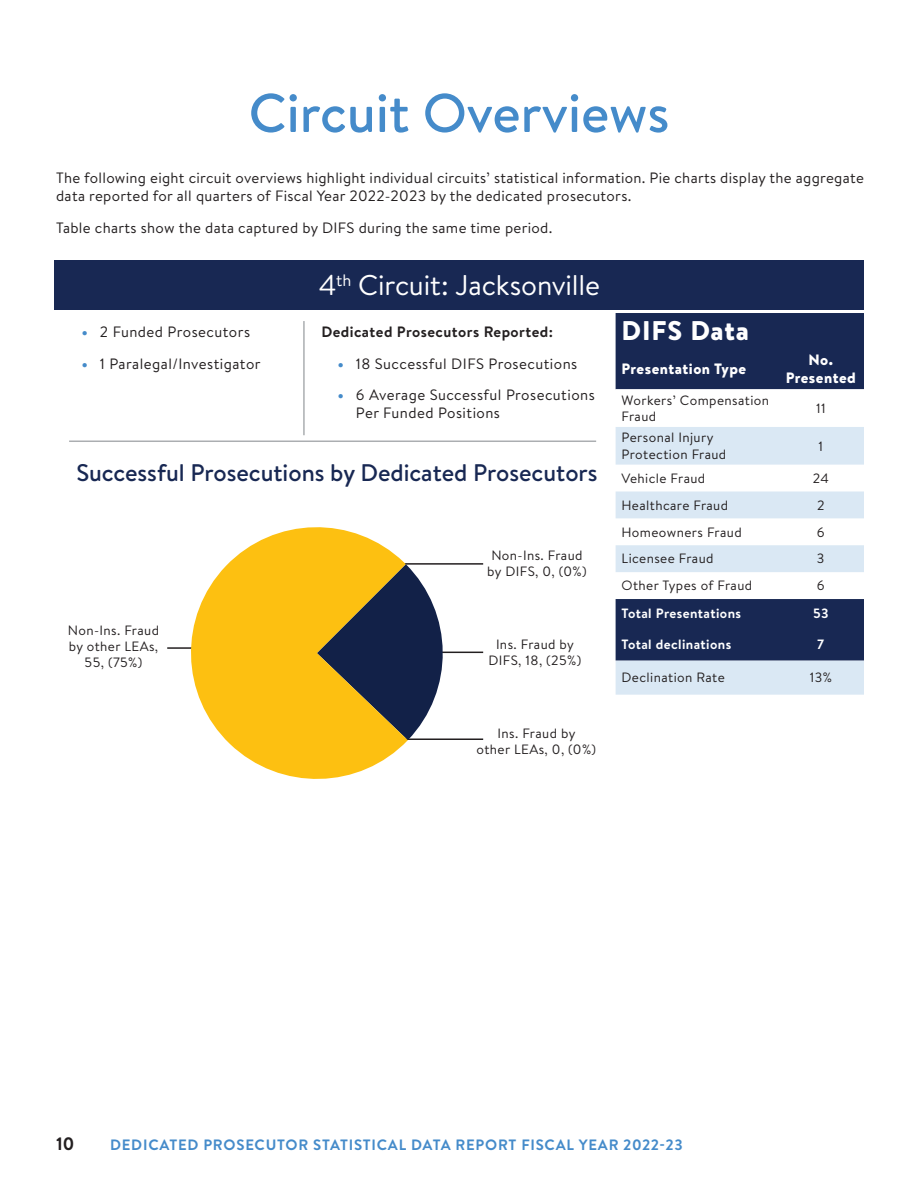
<style>
.page{position:relative;width:918px;height:1188px;background:#fff}
.page>*{position:absolute;margin:0;border:0;box-sizing:border-box;transform-origin:0 0}
.t1{font:500 54.45px "Brandon Text";color:#458bca}
.t2{font:28.5px "Brandon Text";letter-spacing:-.005em;color:#fff}
.t3{font:900 27px "Brandon Text";letter-spacing:.03em;color:#fff}
.t4{font:500 24px "Brandon Text";color:#182853}
.t5{font:700 18px "Brandon Text";color:#231f20}
.t6{font:15px/18px "Brandon Text";letter-spacing:.02em;color:#231f20}
.t7{font:700 15px "Brandon Text";letter-spacing:.05em;color:#458bca}
.t8{font:700 15px "Brandon Text";letter-spacing:.03em;color:#231f20}
.t9{font:900 15px/18px "Brandon Text";letter-spacing:.03em;color:#fff;text-align:center}
.t10{font:13.5px/16.2px "Brandon Text";letter-spacing:.03em;color:#231f20;text-align:center}
.t11{font:700 13.5px "Brandon Text";letter-spacing:.03em;color:#fff}
.s1{font-weight:900;color:#458bca}
</style>
<div class="page">
<hr style="left:167px;top:647px;width:88px;height:2px;background:#231f20">
<div style="left:616px;top:313px;width:248px;height:77px;background:#182853"></div>
<svg style="left:616px;top:427px;width:248px;height:268px;fill:#dae8f4"></svg>
<div style="left:616px;top:599px;width:248px;height:61px;background:#182853"></div>
<div style="left:55px;top:261px;width:809px;height:49px;background:#182853"></div>
<hr style="left:69px;top:441px;width:527px;height:1px;background:#abaeb1">
<hr style="left:303px;top:321px;width:2px;height:114px;background:#abaeb1">
<hr style="left:388px;top:563px;width:95px;height:2px;background:#231f20">
<hr style="left:388px;top:652px;width:95px;height:1px;background:#231f20">
<hr style="left:388px;top:738px;width:95px;height:2px;background:#231f20">
<svg style="left:408px;top:564px;width:47px;height:176px"></svg>
<svg style="left:178px;top:527px;width:230px;height:252px;fill:#fdc011"></svg>
<p class="t1" style="left:249px;top:76px;width:422px">Circuit Overviews</p>
<p class="t6" style="left:56px;top:169px;width:809px">The following eight circuit overviews highlight individual circuits’ statistical information. Pie charts display the aggregate data reported for all quarters of Fiscal Year 2022-2023 by the dedicated prosecutors.</p>
<p class="t6" style="left:56px;top:218px;width:498px">Table charts show the data captured by DIFS during the same time period.</p>
<p class="t6" style="left:82px;top:322px;width:170px"><span class="s1">•</span> 2 Funded Prosecutors</p>
<p class="t6" style="left:82px;top:354px;width:180px"><span class="s1">•</span> 1 Paralegal/Investigator</p>
<p class="t2" style="left:319px;top:266px;width:283px">4<sup>th</sup> Circuit: Jacksonville</p>
<p class="t8" style="left:321px;top:321px;width:233px">Dedicated Prosecutors Reported:</p>
<p class="t6" style="left:338px;top:354px;width:241px"><span class="s1">•</span> 18 Successful DIFS Prosecutions</p>
<p class="t6" style="left:356px;top:385px;width:240px;text-indent:-18px"><span class="s1">•</span> 6 Average Successful Prosecutions<br>Per Funded Positions</p>
<p class="t4" style="left:76px;top:456px;width:523px">Successful Prosecutions by Dedicated Prosecutors</p>
<p class="t10" style="left:68px;top:622px;width:93px">Non-Ins. Fraud by other LEAs,<br>55, (75%)</p>
<p class="t10" style="left:487px;top:547px;width:101px">Non-Ins. Fraud by DIFS, 0, (0%)</p>
<p class="t10" style="left:488px;top:636px;width:94px">Ins. Fraud by<br>DIFS, 18, (25%)</p>
<p class="t10" style="left:477px;top:725px;width:121px">Ins. Fraud by<br>other LEAs, 0, (0%)</p>
<p class="t3" style="left:622px;top:312px;width:129px">DIFS Data</p>
<p class="t9" style="left:622px;top:360px;width:126px">Presentation Type</p>
<p class="t9" style="left:786px;top:351px;width:72px">No.<br>Presented</p>
<p class="t10" style="left:622px;top:392px;width:149px;text-align:left">Workers’ Compensation<br>Fraud</p>
<p class="t10" style="left:816px;top:400px;width:11px">11</p>
<p class="t10" style="left:622px;top:429px;width:106px;text-align:left">Personal Injury<br>Protection Fraud</p>
<p class="t10" style="left:819px;top:437px;width:6px">1</p>
<p class="t10" style="left:622px;top:470px;width:85px">Vehicle Fraud</p>
<p class="t10" style="left:813px;top:470px;width:18px">24</p>
<p class="t10" style="left:622px;top:496px;width:108px">Healthcare Fraud</p>
<p class="t10" style="left:817px;top:496px;width:9px">2</p>
<p class="t10" style="left:622px;top:523px;width:122px">Homeowners Fraud</p>
<p class="t10" style="left:817px;top:523px;width:9px">6</p>
<p class="t10" style="left:622px;top:550px;width:94px">Licensee Fraud</p>
<p class="t10" style="left:817px;top:550px;width:9px">3</p>
<p class="t10" style="left:622px;top:577px;width:132px">Other Types of Fraud</p>
<p class="t10" style="left:817px;top:577px;width:9px">6</p>
<p class="t11" style="left:622px;top:604px;width:121px">Total Presentations</p>
<p class="t11" style="left:813px;top:604px;width:17px">53</p>
<p class="t11" style="left:622px;top:635px;width:111px">Total declinations</p>
<p class="t11" style="left:817px;top:635px;width:8px">7</p>
<p class="t10" style="left:622px;top:669px;width:105px">Declination Rate</p>
<p class="t10" style="left:810px;top:669px;width:24px">13%</p>
<p class="t5" style="left:56px;top:1131px;width:20px">10</p>
<p class="t7" style="left:110px;top:1134px;width:574px">DEDICATED PROSECUTOR STATISTICAL DATA REPORT FISCAL YEAR 2022-23</p>
</div>
